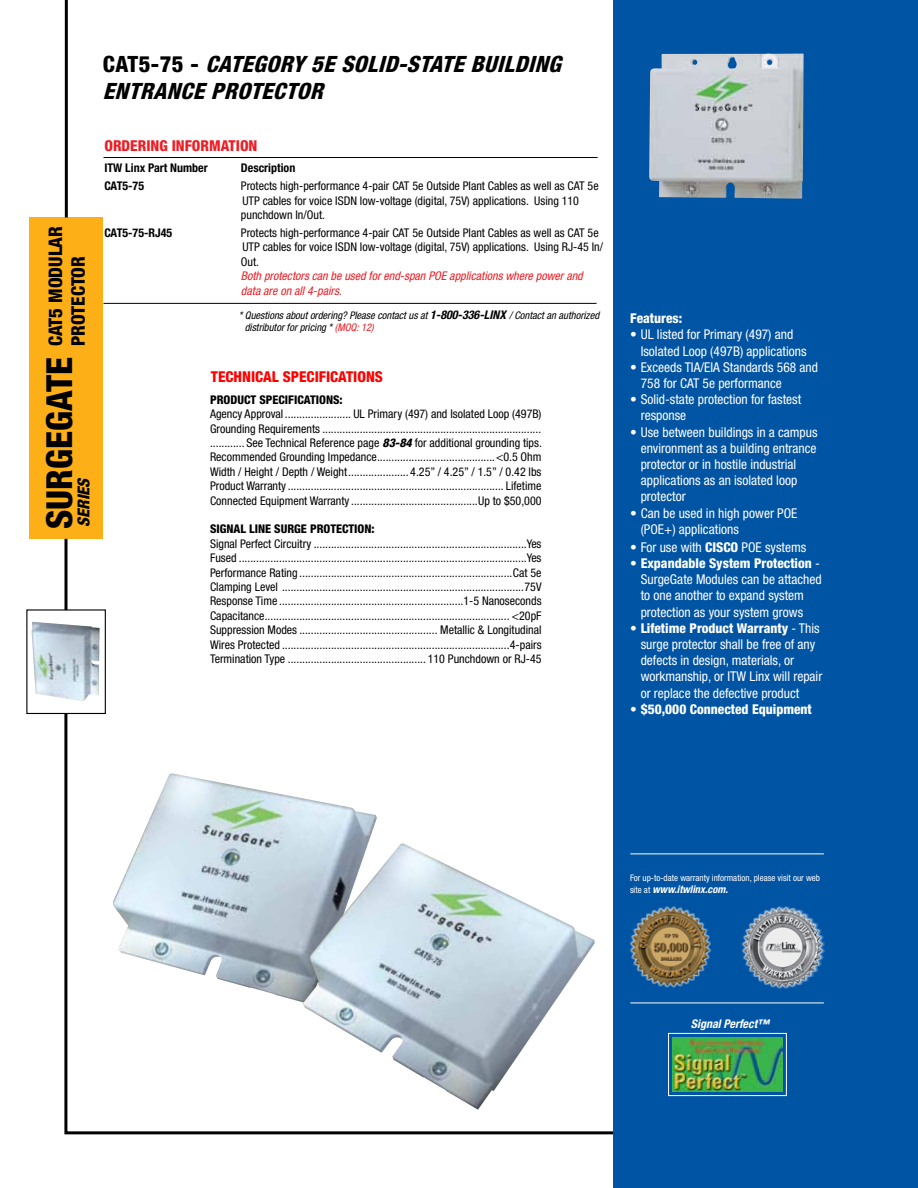
<style>
.page{position:relative;width:918px;height:1188px;background:#fff}
.page>*{position:absolute;margin:0;border:0;box-sizing:border-box;transform-origin:0 0}
.t1{font:800 condensed 36px "Helvetica Neue";color:#000}
.t2{font:italic 800 condensed 22.5px/27px "Helvetica Neue";color:#000}
.t3{font:800 condensed 18.75px/22.5px "Helvetica Neue";color:#000}
.t4{font:italic 800 condensed 16.5px "Helvetica Neue";color:#000}
.t5{font:800 condensed 15px "Helvetica Neue";color:#f00}
.t6{font:800 condensed 15px "Helvetica Neue";color:#ed1d24}
.t7{font:condensed 13.5px/16.2px "Helvetica Neue";color:#fff}
.t8{font:800 condensed 13.5px "Helvetica Neue";color:#fff}
.t9{font:condensed 12px/14.4px "Helvetica Neue";color:#000}
.t10{font:italic condensed 12px/14.4px "Helvetica Neue";color:#ed1d24}
.t11{font:800 condensed 12px "Helvetica Neue";color:#000}
.t12{font:700 condensed 12px "Helvetica Neue";color:#000}
.t13{font:italic 700 condensed 12px "Helvetica Neue";color:#fff}
.t14{font:italic condensed 10.5px/12px "Helvetica Neue";color:#000}
.t15{font:italic 700 condensed 10.5px "Helvetica Neue";color:#fff}
.t16{font:condensed 9px "Helvetica Neue";color:#fff}
.s1{font-style:normal}
.s2{font-weight:700;font-size:12px}
.s3{color:#ed1d24}
.s4{font-weight:800;font-style:italic}
.s5{font-weight:800}
.s6{font-weight:400}
.s7{font-weight:400;font-style:normal;font-size:9px}
</style>
<div class="page">
<div style="left:30px;top:217px;width:73px;height:322px;background:#fcaf17"></div>
<hr style="left:65px;top:0;width:3px;height:217px;background:#000">
<svg style="left:63px;top:711px;width:551px;height:425px"></svg>
<svg style="left:64px;top:539px;width:4px;height:70px"></svg>
<div style="left:614px;top:0;width:304px;height:1188px;background:#0054a4"></div>
<img style="left:649px;top:54px;width:155px;height:145px">
<hr style="left:104px;top:157px;width:494px;height:1px;background:#000">
<hr style="left:104px;top:303px;width:493px;height:1px;background:#000">
<div style="left:26px;top:609px;width:80px;height:105px;border:1px solid #000"></div>
<img style="left:31px;top:622px;width:69px;height:79px">
<img style="left:629px;top:906px;width:82px;height:83px">
<img style="left:741px;top:906px;width:84px;height:83px">
<img style="left:112px;top:773px;width:265px;height:231px">
<img style="left:303px;top:843px;width:292px;height:267px">
<hr style="left:630px;top:854px;width:194px;height:1px;background:#fff">
<hr style="left:630px;top:1003px;width:194px;height:1px;background:#fff">
<img style="left:673px;top:1037px;width:109px;height:55px">
<div style="left:668px;top:1033px;width:119px;height:63px;border:1px solid #fff"></div>
<h2 class="t2" style="left:103px;top:50px;width:467px"><span class="s1">C A T 5 - 7 5 -</span> CATEGORY5ESOLID-STATEBUILDING<br>ENTRANCEPROTECTOR</h2>
<h3 class="t3" style="left:44px;top:346px;width:122px;rotate:-90deg">CAT5 MODULAR<br>PROTECTOR</h3>
<h1 class="t1" style="left:37px;top:529px;width:174px;rotate:-90deg">SURGEGATE</h1>
<h3 class="t4" style="left:73px;top:527px;width:51px;rotate:-90deg">SERIES</h3>
<p class="t6" style="left:104px;top:137px;width:155px">ORDERING INFORMATION</p>
<p class="t12" style="left:104px;top:161px;width:105px">ITW Linx Part Number</p>
<p class="t12" style="left:241px;top:161px;width:56px">Description</p>
<p class="t12" style="left:104px;top:179px;width:41px">CAT5-75</p>
<p class="t9" style="left:241px;top:179px;width:359px">Protects high-performance 4-pair CAT 5e Outside Plant Cables as well as CAT 5e<br>UTP cables for voice ISDN low-voltage (digital, 75V) applications. Using 110 punchdown In/Out.</p>
<p class="t12" style="left:104px;top:225px;width:69px">CAT5-75-RJ45</p>
<p class="t9" style="left:241px;top:226px;width:364px">Protects high-performance 4-pair CAT 5e Outside Plant Cables as well as CAT 5e<br>UTP cables for voice ISDN low-voltage (digital, 75V) applications. Using RJ-45 In/<br>Out.</p>
<p class="t10" style="left:241px;top:269px;width:343px">Both protectors can be used for end-span POE applications where power and data are on all 4-pairs.</p>
<p class="t14" style="left:245px;top:309px;width:356px;text-indent:-6px">* Questions about ordering? Please contact us at <span class="s2">1-800-336-LINX</span> / Contact an authorized distributor for pricing * <span class="s3">(MOQ: 12)</span></p>
<p class="t5" style="left:211px;top:368px;width:174px">TECHNICAL SPECIFICATIONS</p>
<p class="t11" style="left:210px;top:392px;width:134px">PRODUCT SPECIFICATIONS:</p>
<p class="t9" style="left:210px;top:407px;width:333px;text-align:justify">Agency Approval ....................... UL Primary (497) and Isolated Loop (497B)<br>Grounding Requirements ............................................................................ ............ See Technical Reference page <span class="s4">83-84</span> for additional grounding tips.<br>Recommended Grounding Impedance.........................................&lt;0.5 Ohm Width / Height / Depth / Weight..................... 4.25” / 4.25” / 1.5” / 0.42 lbs Product Warranty ........................................................................... Lifetime Connected Equipment Warranty ............................................Up to $50,000</p>
<p class="t11" style="left:210px;top:522px;width:166px">SIGNAL LINE SURGE PROTECTION:</p>
<p class="t9" style="left:210px;top:536px;width:333px;text-align:justify">Signal Perfect Circuitry ..........................................................................Yes Fused ....................................................................................................Yes Performance Rating ..........................................................................Cat 5e Clamping Level ....................................................................................75V Response Time ................................................................1-5 Nanoseconds Capacitance..................................................................................... &lt;20pF Suppression Modes ................................................ Metallic &amp; Longitudinal Wires Protected ...............................................................................4-pairs Termination Type ................................................ 110 Punchdown or RJ-45</p>
<p class="t8" style="left:630px;top:310px;width:54px">Features:</p>
<p class="t7" style="left:641px;top:326px;width:167px;text-indent:-11px">• UL listed for Primary (497) and<br>Isolated Loop (497B) applications</p>
<p class="t7" style="left:641px;top:359px;width:179px;text-indent:-11px">• Exceeds TIA/EIA Standards 568 and<br>758 for CAT 5e performance</p>
<p class="t7" style="left:641px;top:391px;width:162px;text-indent:-11px">• Solid-state protection for fastest response</p>
<p class="t7" style="left:641px;top:424px;width:178px;text-indent:-11px">• Use between buildings in a campus environment as a building entrance protector or in hostile industrial applications as an isolated loop protector</p>
<p class="t7" style="left:641px;top:505px;width:158px;text-indent:-11px">• Can be used in high power POE (POE+) applications</p>
<p class="t7" style="left:630px;top:539px;width:178px">• For use with <span class="s5">CISCO</span> POE systems</p>
<p class="t7" style="left:641px;top:555px;width:182px;text-indent:-11px">• <span class="s5">Expandable System Protection</span> -<br>SurgeGate Modules can be attached to one another to expand system protection as your system grows</p>
<p class="t7" style="left:641px;top:620px;width:183px;text-indent:-11px">• <span class="s5">Lifetime Product Warranty</span> - This surge protector shall be free of any defects in design, materials, or workmanship, or ITW Linx will repair or replace the defective product</p>
<p class="t8" style="left:630px;top:701px;width:183px"><span class="s6">•</span> $50,000 Connected Equipment</p>
<p class="t16" style="left:630px;top:872px;width:191px">For up-to-date warranty information, please visit our web</p>
<p class="t15" style="left:630px;top:883px;width:99px"><span class="s7">site at</span> www.itwlinx.com.</p>
<p class="t13" style="left:691px;top:1017px;width:80px">Signal Perfect™</p>
</div>
